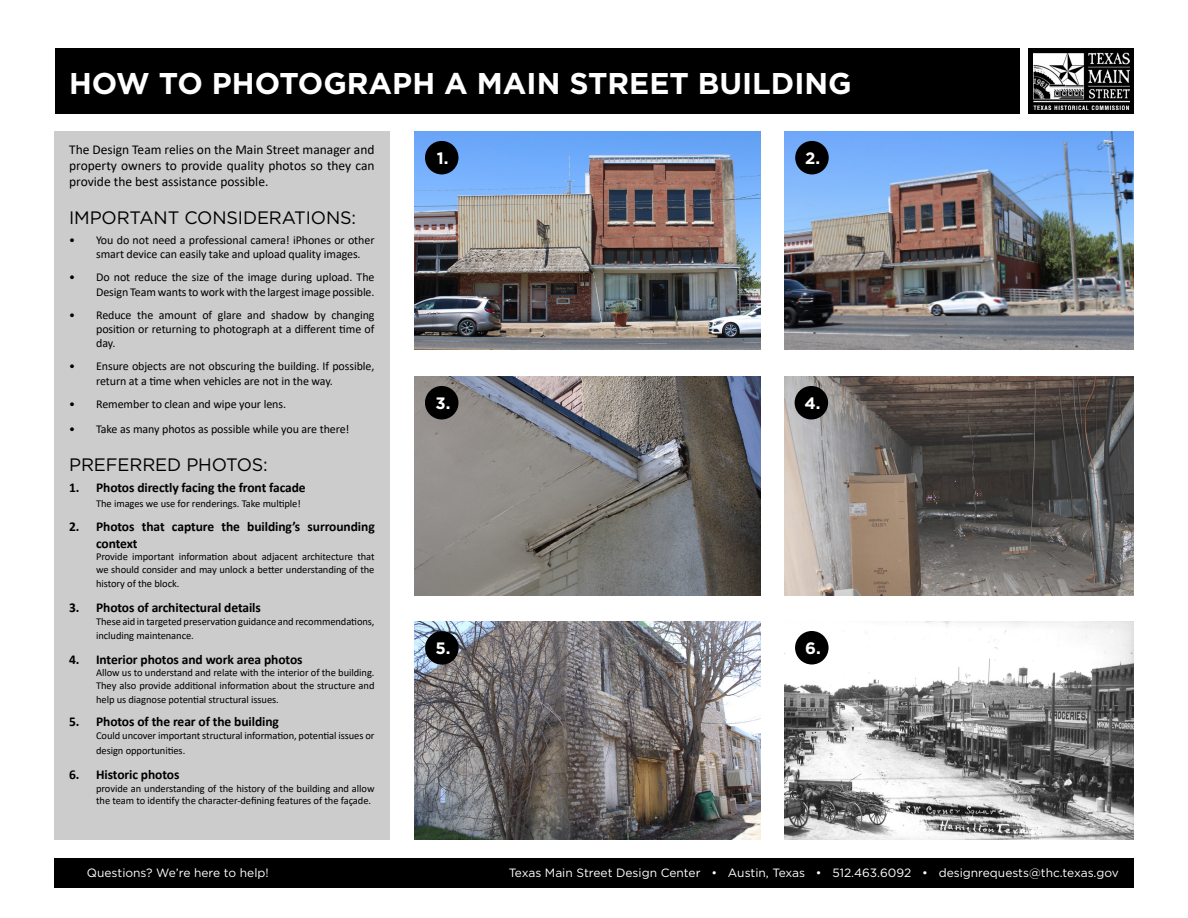
<style>
.page{position:relative;width:1188px;height:918px;background:#fff}
.page>*{position:absolute;margin:0;border:0;box-sizing:border-box;transform-origin:0 0}
.t1{font:700 30px "Gotham";color:#fff}
.t2{font:18px "Gotham";letter-spacing:-.005em;color:#000}
.t3{font:700 16.5px "Gotham";color:#fff}
.t4{font:700 13.5px/16.2px "Calibri";letter-spacing:-.005em;color:#000}
.t5{font:13.5px/16.2px "Calibri";color:#000;text-align:justify}
.t6{font:12px/14.4px "Calibri";letter-spacing:-.005em;color:#000}
.t7{font:12px "Gotham";color:#fff}
.t8{font:10.5px/12.6px "Calibri";letter-spacing:-.005em;color:#000}
</style>
<div class="page">
<div style="left:54px;top:132px;width:336px;height:708px;background:#ccc"></div>
<div style="left:55px;top:49px;width:965px;height:65px;background:#000"></div>
<div style="left:54px;top:858px;width:1079px;height:29px;background:#000"></div>
<img style="left:785px;top:132px;width:349px;height:218px">
<img style="left:785px;top:622px;width:349px;height:218px">
<img style="left:415px;top:622px;width:345px;height:218px">
<img style="left:785px;top:377px;width:349px;height:218px">
<img style="left:415px;top:132px;width:345px;height:218px">
<div style="left:425px;top:141px;width:33px;height:33px;background:#000;border-radius:50%"></div>
<div style="left:795px;top:141px;width:34px;height:33px;background:#000;border-radius:50%"></div>
<img style="left:415px;top:377px;width:345px;height:218px">
<div style="left:425px;top:386px;width:33px;height:33px;background:#000;border-radius:50%"></div>
<div style="left:425px;top:631px;width:34px;height:34px;background:#000;border-radius:50%"></div>
<div style="left:795px;top:386px;width:33px;height:33px;background:#000;border-radius:50%"></div>
<div style="left:795px;top:631px;width:34px;height:34px;background:#000;border-radius:50%"></div>
<div style="left:1029px;top:49px;width:105px;height:65px;background:#000"></div>
<img style="left:1033px;top:52px;width:96px;height:57px">
<h1 class="t1" style="left:69px;top:63px;width:784px">HOW TO PHOTOGRAPH A MAIN STREET BUILDING</h1>
<p class="t5" style="left:69px;top:141px;width:307px">The Design Team relies on the Main Street manager and property owners to provide quality photos so they can provide the best assistance possible.</p>
<h2 class="t2" style="left:69px;top:206px;width:289px">IMPORTANT CONSIDERATIONS:</h2>
<p class="t6" style="left:96px;top:232px;width:280px;text-indent:-27px">• You do not need a professional camera! iPhones or other smart device can easily take and upload quality images.</p>
<p class="t6" style="left:69px;top:270px;width:307px;text-align:right">• Do not reduce the size of the image during upload. The<br>Design Team wants to work with the largest image possible.</p>
<p class="t6" style="left:96px;top:307px;width:280px;text-align:justify;text-indent:-27px">• Reduce the amount of glare and shadow by changing position or returning to photograph at a different time of day.</p>
<p class="t6" style="left:96px;top:359px;width:280px;text-indent:-27px">• Ensure objects are not obscuring the building. If possible, return at a time when vehicles are not in the way.</p>
<p class="t6" style="left:69px;top:396px;width:219px">• Remember to clean and wipe your lens.</p>
<p class="t6" style="left:69px;top:421px;width:282px">• Take as many photos as possible while you are there!</p>
<h2 class="t2" style="left:69px;top:453px;width:200px">PREFERRED PHOTOS:</h2>
<p class="t4" style="left:69px;top:479px;width:238px">1. Photos directly facing the front facade</p>
<p class="t8" style="left:96px;top:497px;width:206px">The images we use for renderings. Take multiple!</p>
<p class="t4" style="left:96px;top:519px;width:280px;text-indent:-27px">2. Photos that capture the building’s surrounding context</p>
<p class="t8" style="left:96px;top:550px;width:280px">Provide important information about adjacent architecture that we should consider and may unlock a better understanding of the</p>
<p class="t8" style="left:96px;top:577px;width:85px">history of the block.</p>
<p class="t4" style="left:69px;top:599px;width:193px">3. Photos of architectural details</p>
<p class="t8" style="left:96px;top:614px;width:280px;line-height:14.4px">These aid in targeted preservation guidance and recommendations, including maintenance.</p>
<p class="t4" style="left:69px;top:651px;width:235px">4. Interior photos and work area photos</p>
<p class="t8" style="left:96px;top:666px;width:280px">Allow us to understand and relate with the interior of the building.<br>They also provide additional information about the structure and</p>
<p class="t8" style="left:96px;top:693px;width:184px">help us diagnose potential structural issues.</p>
<p class="t4" style="left:69px;top:714px;width:211px">5. Photos of the rear of the building</p>
<p class="t8" style="left:96px;top:728px;width:280px;line-height:15.3px">Could uncover important structural information, potential issues or design opportunities.</p>
<p class="t4" style="left:69px;top:766px;width:112px">6. Historic photos</p>
<p class="t8" style="left:96px;top:782px;width:280px">provide an understanding of the history of the building and allow the team to identify the character-defining features of the façade.</p>
<p class="t7" style="left:87px;top:866px;width:183px">Questions? We’re here to help!</p>
<h3 class="t3" style="left:437px;top:147px;width:13px">1.</h3>
<h3 class="t3" style="left:805px;top:147px;width:16px">2.</h3>
<h3 class="t3" style="left:435px;top:392px;width:16px">3.</h3>
<h3 class="t3" style="left:805px;top:392px;width:18px">4.</h3>
<h3 class="t3" style="left:436px;top:638px;width:17px">5.</h3>
<h3 class="t3" style="left:805px;top:637px;width:17px">6.</h3>
<p class="t7" style="left:509px;top:866px;width:612px">Texas Main Street Design Center • Austin, Texas • 512.463.6092 • designrequests@thc.texas.gov</p>
</div>
